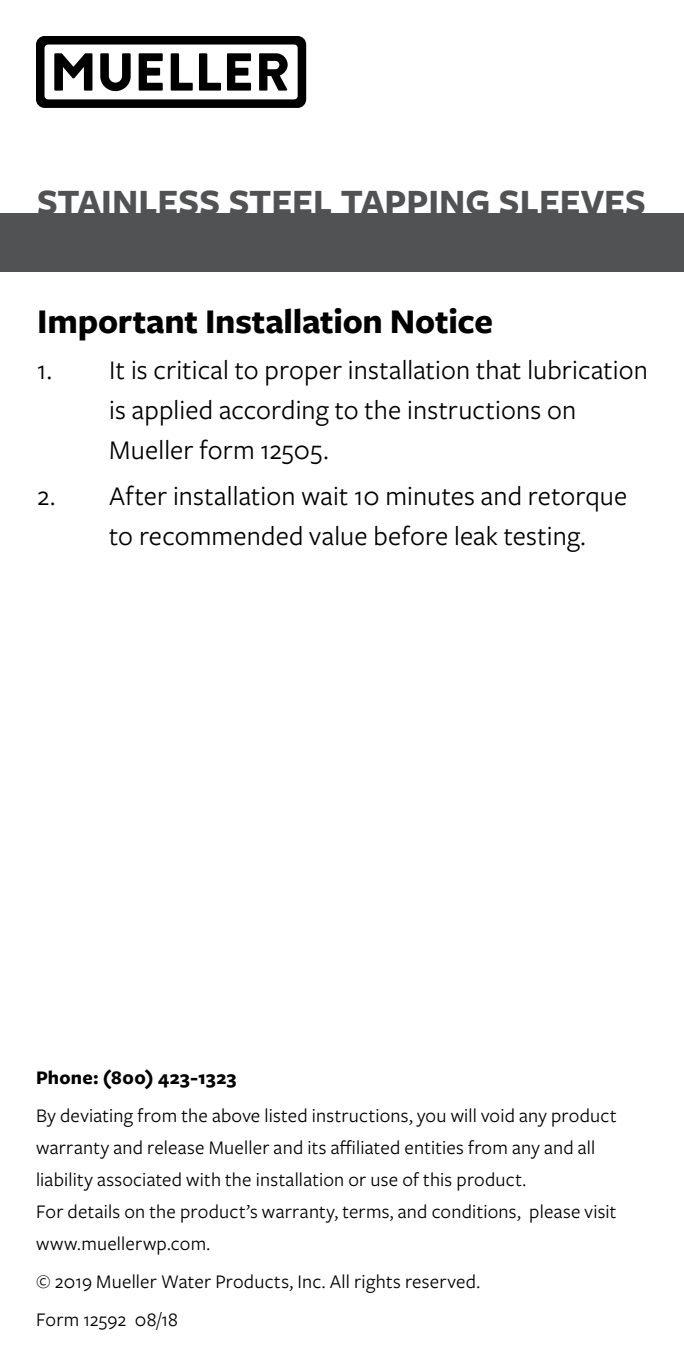
<style>
.page{position:relative;width:684px;height:1368px;background:#fff}
.page>*{position:absolute;margin:0;border:0;box-sizing:border-box;transform-origin:0 0}
.t1{font:700 36.8px "Freight Sans Pro";color:#515254}
.t2{font:700 36px "Freight Sans Pro";letter-spacing:-.005em;color:#000}
.t3{font:28px/40px "Freight Sans Pro";letter-spacing:.005em;color:#000}
.t4{font:20px/32px "Freight Sans Pro";letter-spacing:.01em;color:#000}
.t5{font:700 20px "Freight Sans Pro";letter-spacing:.02em;color:#000}
</style>
<div class="page">
<div style="left:0;top:214px;width:684px;height:58px;background:#515254"></div>
<svg style="left:36px;top:36px;width:270px;height:72px"></svg>
<h1 class="t1" style="left:37px;top:176px;width:610px">STAINLESS STEEL TAPPING SLEEVES</h1>
<h2 class="t2" style="left:37px;top:297px;width:457px">Important Installation Notice</h2>
<h3 class="t3" style="left:109px;top:349px;width:540px;text-indent:-72px">1. It is critical to proper installation that lubrication is applied according to the instructions on<br>Mueller form 12505.</h3>
<h3 class="t3" style="left:109px;top:474px;width:520px;text-indent:-72px">2. After installation wait 10 minutes and retorque to recommended value before leak testing.</h3>
<p class="t5" style="left:36px;top:1064px;width:202px">Phone: (800) 423-1323</p>
<p class="t4" style="left:36px;top:1099px;width:582px">By deviating from the above listed instructions, you will void any product warranty and release Mueller and its affiliated entities from any and all liability associated with the installation or use of this product.<br>For details on the product’s warranty, terms, and conditions, please visit www.muellerwp.com.</p>
<p class="t4" style="left:36px;top:1262px;width:446px;line-height:37.6px">© 2019 Mueller Water Products, Inc. All rights reserved.<br>Form 12592 08/18</p>
</div>
